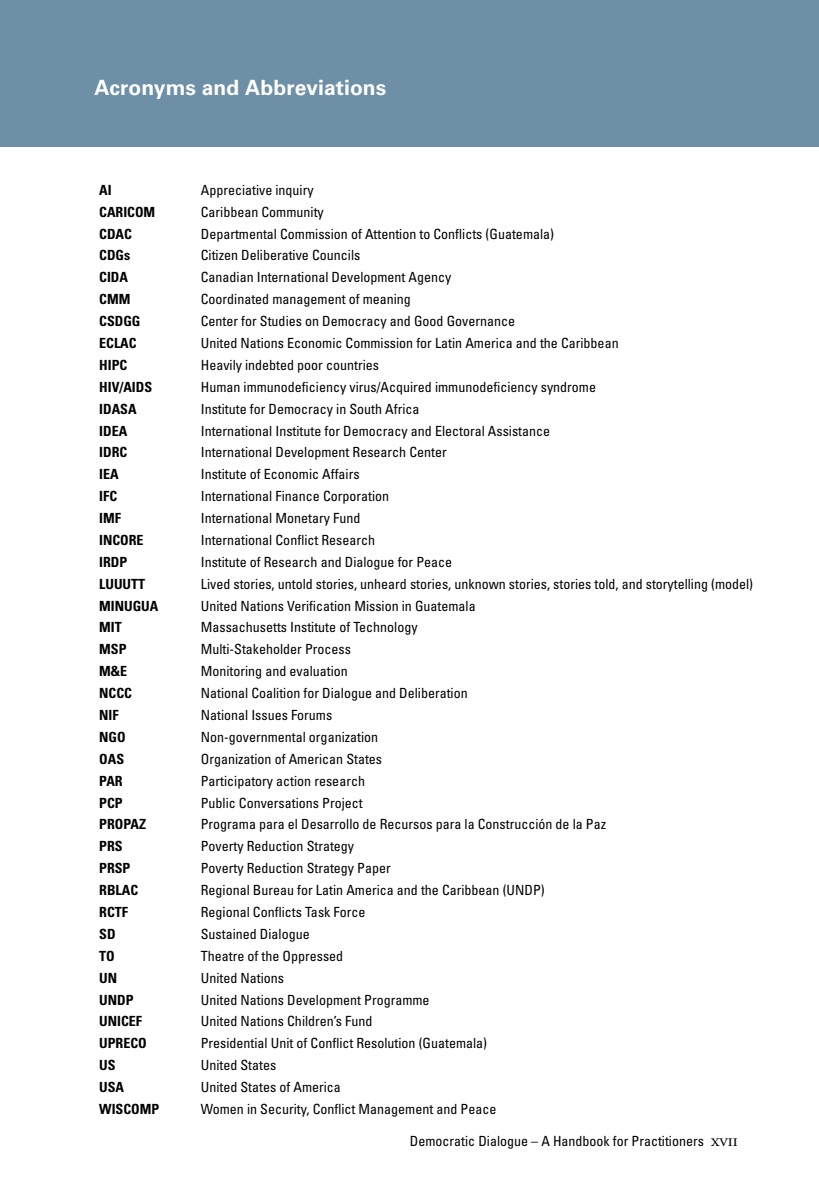
<style>
.page{position:relative;width:819px;height:1201px;background:#fff}
.page>*{position:absolute;margin:0;border:0;box-sizing:border-box;transform-origin:0 0}
.t1{font:700 21px "Univers";letter-spacing:.005em;color:#fff}
.t2{font:condensed 14px "Univers";color:#000}
.t3{font:700 condensed 14px "Univers";color:#000}
.s1{font-family:"Adobe Garamond Pro";font-stretch:normal;font-size:17.5px}
</style>
<div class="page">
<div style="left:0;top:0;width:819px;height:146px;background:#6d90a6"></div>
<h1 class="t1" style="left:94px;top:76px;width:293px">Acronyms and Abbreviations</h1>
<p class="t3" style="left:99px;top:181px;width:14px">AI</p>
<p class="t2" style="left:201px;top:181px;width:114px">Appreciative inquiry</p>
<p class="t3" style="left:99px;top:203px;width:58px">CARICOM</p>
<p class="t2" style="left:201px;top:203px;width:124px">Caribbean Community</p>
<p class="t3" style="left:99px;top:225px;width:34px">CDAC</p>
<p class="t2" style="left:201px;top:225px;width:355px">Departmental Commission of Attention to Conflicts (Guatemala)</p>
<p class="t3" style="left:99px;top:247px;width:33px">CDGs</p>
<p class="t2" style="left:201px;top:246px;width:161px">Citizen Deliberative Councils</p>
<p class="t3" style="left:99px;top:269px;width:30px">CIDA</p>
<p class="t2" style="left:201px;top:268px;width:252px">Canadian International Development Agency</p>
<p class="t3" style="left:99px;top:291px;width:33px">CMM</p>
<p class="t2" style="left:201px;top:290px;width:211px">Coordinated management of meaning</p>
<p class="t3" style="left:99px;top:312px;width:43px">CSDGG</p>
<p class="t2" style="left:201px;top:312px;width:316px">Center for Studies on Democracy and Good Governance</p>
<p class="t3" style="left:99px;top:334px;width:39px">ECLAC</p>
<p class="t2" style="left:201px;top:334px;width:419px">United Nations Economic Commission for Latin America and the Caribbean</p>
<p class="t3" style="left:99px;top:356px;width:30px">HIPC</p>
<p class="t2" style="left:201px;top:356px;width:180px">Heavily indebted poor countries</p>
<p class="t3" style="left:99px;top:378px;width:54px">HIV/AIDS</p>
<p class="t2" style="left:201px;top:378px;width:397px">Human immunodeficiency virus/Acquired immunodeficiency syndrome</p>
<p class="t3" style="left:99px;top:400px;width:39px">IDASA</p>
<p class="t2" style="left:201px;top:400px;width:220px">Institute for Democracy in South Africa</p>
<p class="t3" style="left:99px;top:422px;width:29px">IDEA</p>
<p class="t2" style="left:201px;top:421px;width:351px">International Institute for Democracy and Electoral Assistance</p>
<p class="t3" style="left:99px;top:444px;width:30px">IDRC</p>
<p class="t2" style="left:201px;top:443px;width:247px">International Development Research Center</p>
<p class="t3" style="left:99px;top:466px;width:21px">IEA</p>
<p class="t2" style="left:201px;top:465px;width:160px">Institute of Economic Affairs</p>
<p class="t3" style="left:99px;top:487px;width:19px">IFC</p>
<p class="t2" style="left:201px;top:487px;width:190px">International Finance Corporation</p>
<p class="t3" style="left:99px;top:509px;width:23px">IMF</p>
<p class="t2" style="left:201px;top:509px;width:161px">International Monetary Fund</p>
<p class="t3" style="left:99px;top:531px;width:46px">INCORE</p>
<p class="t2" style="left:201px;top:531px;width:176px">International Conflict Research</p>
<p class="t3" style="left:99px;top:553px;width:30px">IRDP</p>
<p class="t2" style="left:201px;top:553px;width:253px">Institute of Research and Dialogue for Peace</p>
<p class="t3" style="left:99px;top:575px;width:47px">LUUUTT</p>
<p class="t2" style="left:201px;top:575px;width:554px">Lived stories, untold stories, unheard stories, unknown stories, stories told, and storytelling (model)</p>
<p class="t3" style="left:99px;top:597px;width:61px">MINUGUA</p>
<p class="t2" style="left:201px;top:596px;width:276px">United Nations Verification Mission in Guatemala</p>
<p class="t3" style="left:99px;top:619px;width:24px">MIT</p>
<p class="t2" style="left:201px;top:618px;width:218px">Massachusetts Institute of Technology</p>
<p class="t3" style="left:99px;top:641px;width:29px">MSP</p>
<p class="t2" style="left:201px;top:640px;width:152px">Multi-Stakeholder Process</p>
<p class="t3" style="left:99px;top:662px;width:29px">M&amp;E</p>
<p class="t2" style="left:201px;top:662px;width:148px">Monitoring and evaluation</p>
<p class="t3" style="left:99px;top:684px;width:34px">NCCC</p>
<p class="t2" style="left:201px;top:684px;width:268px">National Coalition for Dialogue and Deliberation</p>
<p class="t3" style="left:99px;top:706px;width:21px">NIF</p>
<p class="t2" style="left:201px;top:706px;width:133px">National Issues Forums</p>
<p class="t3" style="left:99px;top:728px;width:28px">NGO</p>
<p class="t2" style="left:201px;top:728px;width:179px">Non-governmental organization</p>
<p class="t3" style="left:99px;top:750px;width:26px">OAS</p>
<p class="t2" style="left:201px;top:750px;width:183px">Organization of American States</p>
<p class="t3" style="left:99px;top:772px;width:25px">PAR</p>
<p class="t2" style="left:201px;top:771px;width:166px">Participatory action research</p>
<p class="t3" style="left:99px;top:794px;width:25px">PCP</p>
<p class="t2" style="left:201px;top:793px;width:163px">Public Conversations Project</p>
<p class="t3" style="left:99px;top:816px;width:48px">PROPAZ</p>
<p class="t2" style="left:201px;top:815px;width:407px">Programa para el Desarrollo de Recursos para la Construcción de la Paz</p>
<p class="t3" style="left:99px;top:837px;width:25px">PRS</p>
<p class="t2" style="left:201px;top:837px;width:155px">Poverty Reduction Strategy</p>
<p class="t3" style="left:99px;top:859px;width:33px">PRSP</p>
<p class="t2" style="left:201px;top:859px;width:191px">Poverty Reduction Strategy Paper</p>
<p class="t3" style="left:99px;top:881px;width:40px">RBLAC</p>
<p class="t2" style="left:201px;top:881px;width:345px">Regional Bureau for Latin America and the Caribbean (UNDP)</p>
<p class="t3" style="left:99px;top:903px;width:30px">RCTF</p>
<p class="t2" style="left:201px;top:903px;width:166px">Regional Conflicts Task Force</p>
<p class="t3" style="left:99px;top:925px;width:18px">SD</p>
<p class="t2" style="left:201px;top:925px;width:110px">Sustained Dialogue</p>
<p class="t3" style="left:99px;top:947px;width:17px">TO</p>
<p class="t2" style="left:201px;top:946px;width:144px">Theatre of the Oppressed</p>
<p class="t3" style="left:99px;top:969px;width:19px">UN</p>
<p class="t2" style="left:201px;top:968px;width:85px">United Nations</p>
<p class="t3" style="left:99px;top:991px;width:36px">UNDP</p>
<p class="t2" style="left:201px;top:990px;width:230px">United Nations Development Programme</p>
<p class="t3" style="left:99px;top:1012px;width:44px">UNICEF</p>
<p class="t2" style="left:201px;top:1012px;width:173px">United Nations Children’s Fund</p>
<p class="t3" style="left:99px;top:1034px;width:49px">UPRECO</p>
<p class="t2" style="left:201px;top:1034px;width:288px">Presidential Unit of Conflict Resolution (Guatemala)</p>
<p class="t3" style="left:99px;top:1056px;width:18px">US</p>
<p class="t2" style="left:201px;top:1056px;width:77px">United States</p>
<p class="t3" style="left:99px;top:1078px;width:26px">USA</p>
<p class="t2" style="left:201px;top:1078px;width:141px">United States of America</p>
<p class="t3" style="left:99px;top:1100px;width:61px">WISCOMP</p>
<p class="t2" style="left:201px;top:1100px;width:297px">Women in Security, Conflict Management and Peace</p>
<p class="t2" style="left:410px;top:1132px;width:329px">Democratic Dialogue – A Handbook for Practitioners <span class="s1">xvii</span></p>
</div>
